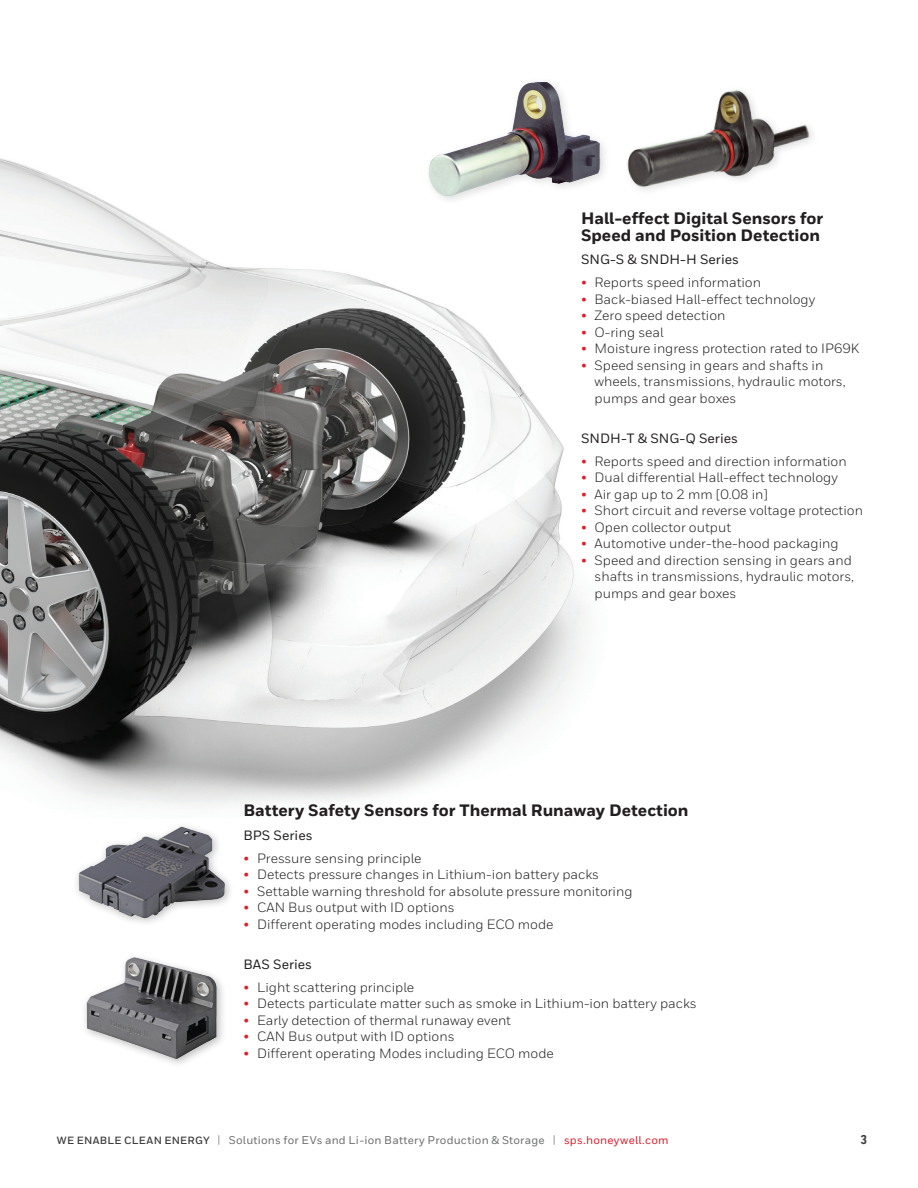
<style>
.page{position:relative;width:918px;height:1188px;background:#fff}
.page>*{position:absolute;margin:0;border:0;box-sizing:border-box;transform-origin:0 0}
.t1{font:800 16.5px/16.5px "Honeywell Sans";color:#231f20}
.t2{font:13.5px/16.5px "Honeywell Sans";color:#231f20}
.t3{font:500 13.5px "Honeywell Sans";color:#231f20}
.t4{font:800 12.75px "Honeywell Cond";color:#3e3e3f}
.t5{font:500 11.25px "Honeywell Sans";letter-spacing:.02em;color:#6c6d70}
.s1{color:#dc1f2e}
.s2{font-weight:700;font-size:10.5px;color:#3e3e3f}
.s3{font-size:11.4px;color:#939598}
</style>
<div class="page">
<img style="left:0;top:158px;width:587px;height:648px">
<div style="left:423px;top:77px;width:187px;height:129px;background:#fff"></div>
<img style="left:428px;top:83px;width:174px;height:113px">
<img style="left:627px;top:90px;width:186px;height:100px">
<div style="left:81px;top:953px;width:146px;height:116px;background:#231f20;opacity:.3"></div>
<img style="left:86px;top:956px;width:132px;height:105px">
<img style="left:77px;top:826px;width:150px;height:93px">
<p class="t1" style="left:581px;top:211px;width:244px">Hall-effect Digital Sensors for<br>Speed and Position Detection</p>
<p class="t3" style="left:581px;top:251px;width:160px">SNG-S &amp; SNDH-H Series</p>
<p class="t2" style="left:581px;top:274px;width:182px"><span class="s1">•</span> Reports speed information</p>
<p class="t2" style="left:581px;top:291px;width:236px"><span class="s1">•</span> Back-biased Hall-effect technology</p>
<p class="t2" style="left:581px;top:307px;width:146px"><span class="s1">•</span> Zero speed detection</p>
<p class="t2" style="left:581px;top:324px;width:84px"><span class="s1">•</span> O-ring seal</p>
<p class="t2" style="left:581px;top:340px;width:280px"><span class="s1">•</span> Moisture ingress protection rated to IP69K</p>
<p class="t2" style="left:595px;top:357px;width:253px;text-indent:-14px"><span class="s1">•</span> Speed sensing in gears and shafts in wheels, transmissions, hydraulic motors, pumps and gear boxes</p>
<p class="t3" style="left:581px;top:430px;width:159px">SNDH-T &amp; SNG-Q Series</p>
<p class="t2" style="left:581px;top:453px;width:267px"><span class="s1">•</span> Reports speed and direction information</p>
<p class="t2" style="left:581px;top:469px;width:258px"><span class="s1">•</span> Dual differential Hall-effect technology</p>
<p class="t2" style="left:581px;top:486px;width:189px"><span class="s1">•</span> Air gap up to 2 mm [0.08 in]</p>
<p class="t2" style="left:581px;top:502px;width:284px"><span class="s1">•</span> Short circuit and reverse voltage protection</p>
<p class="t2" style="left:581px;top:519px;width:152px"><span class="s1">•</span> Open collector output</p>
<p class="t2" style="left:581px;top:535px;width:259px"><span class="s1">•</span> Automotive under-the-hood packaging</p>
<p class="t2" style="left:595px;top:552px;width:261px;text-indent:-14px"><span class="s1">•</span> Speed and direction sensing in gears and shafts in transmissions, hydraulic motors, pumps and gear boxes</p>
<p class="t1" style="left:244px;top:803px;width:447px">Battery Safety Sensors for Thermal Runaway Detection</p>
<p class="t3" style="left:244px;top:827px;width:71px">BPS Series</p>
<p class="t2" style="left:244px;top:850px;width:180px"><span class="s1">•</span> Pressure sensing principle</p>
<p class="t2" style="left:244px;top:866px;width:357px"><span class="s1">•</span> Detects pressure changes in Lithium-ion battery packs</p>
<p class="t2" style="left:244px;top:883px;width:391px"><span class="s1">•</span> Settable warning threshold for absolute pressure monitoring</p>
<p class="t2" style="left:244px;top:899px;width:212px"><span class="s1">•</span> CAN Bus output with ID options</p>
<p class="t2" style="left:244px;top:916px;width:312px"><span class="s1">•</span> Different operating modes including ECO mode</p>
<p class="t3" style="left:244px;top:956px;width:70px">BAS Series</p>
<p class="t2" style="left:244px;top:979px;width:172px"><span class="s1">•</span> Light scattering principle</p>
<p class="t2" style="left:244px;top:995px;width:455px"><span class="s1">•</span> Detects particulate matter such as smoke in Lithium-ion battery packs</p>
<p class="t2" style="left:244px;top:1012px;width:269px"><span class="s1">•</span> Early detection of thermal runaway event</p>
<p class="t2" style="left:244px;top:1028px;width:212px"><span class="s1">•</span> CAN Bus output with ID options</p>
<p class="t2" style="left:244px;top:1045px;width:312px"><span class="s1">•</span> Different operating Modes including ECO mode</p>
<p class="t5" style="left:57px;top:1133px;width:613px"><span class="s2">WE ENABLE CLEAN ENERGY</span> <span class="s3">|</span> Solutions for EVs and Li-ion Battery Production &amp; Storage <span class="s3">|</span> <span class="s1">sps.honeywell.com</span></p>
<p class="t4" style="left:861px;top:1132px;width:8px">3</p>
</div>
